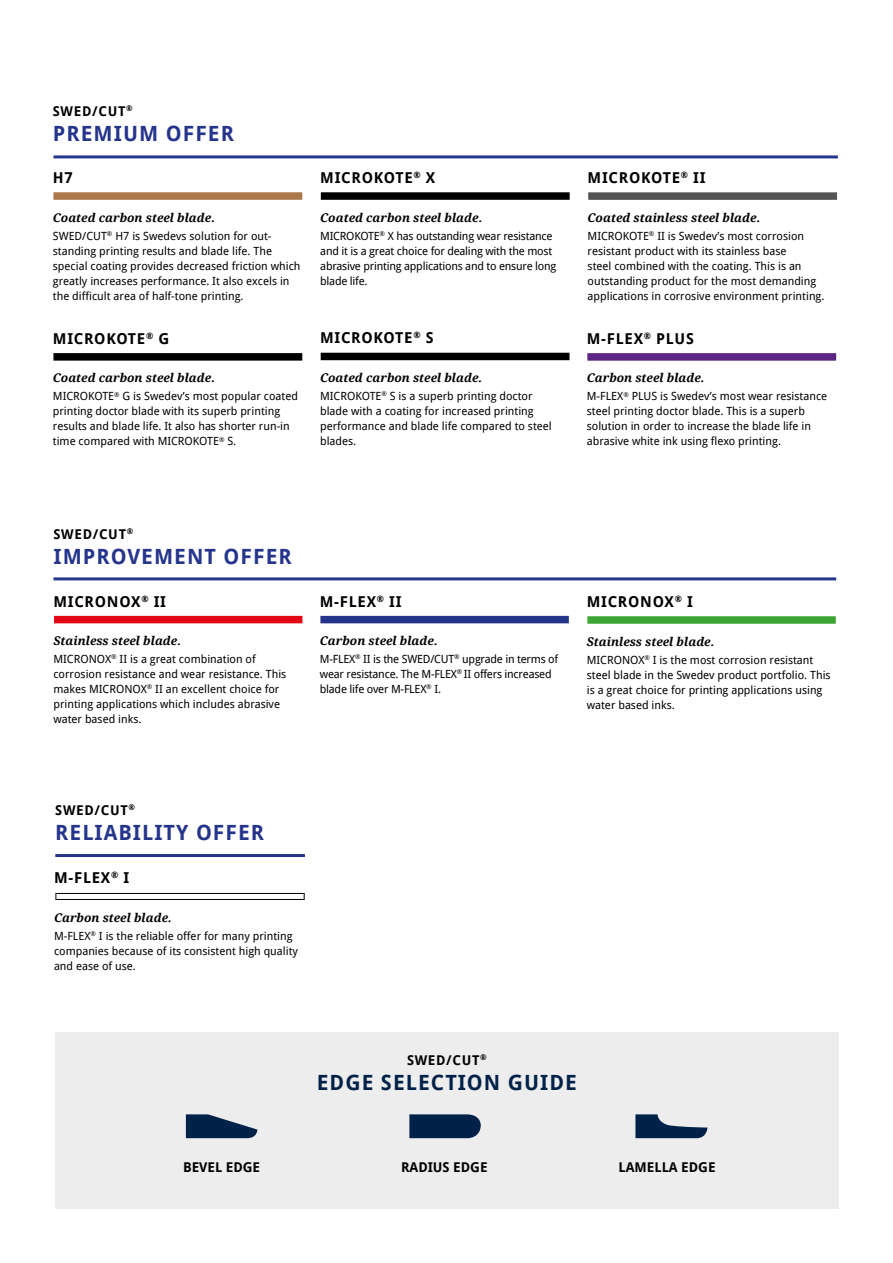
<style>
.page{position:relative;width:893px;height:1263px;background:#fff}
.page>*{position:absolute;margin:0;border:0;box-sizing:border-box;transform-origin:0 0}
.t1{font:700 21px "Droid Sans";letter-spacing:.05em;color:#26358c}
.t2{font:700 21px "Droid Sans";letter-spacing:.05em;color:#002249}
.t3{font:700 15px "Droid Sans";letter-spacing:.05em;color:#000}
.t4{font:700 13.5px "Droid Sans";color:#000}
.t5{font:italic 700 12px "Droid Serif";color:#000}
.t6{font:11.25px/15px "Droid Sans";color:#000}
.t7{font:11.25px/15px "Droid Sans";letter-spacing:-.02em;color:#000}
</style>
<div class="page">
<div style="left:321px;top:353px;width:248px;height:7px;background:#000"></div>
<div style="left:56px;top:1033px;width:783px;height:176px;background:#ededed"></div>
<svg style="left:186px;top:1114px;width:71px;height:24px"></svg>
<svg style="left:409px;top:1114px;width:72px;height:24px"></svg>
<svg style="left:635px;top:1114px;width:72px;height:24px"></svg>
<hr style="left:53px;top:155px;width:785px;height:3px;background:#26358c">
<hr style="left:53px;top:577px;width:783px;height:3px;background:#26358c">
<div style="left:53px;top:192px;width:249px;height:8px;background:#ab784b"></div>
<div style="left:321px;top:192px;width:249px;height:8px;background:#000"></div>
<div style="left:53px;top:353px;width:249px;height:8px;background:#000"></div>
<div style="left:587px;top:616px;width:249px;height:8px;background:#3fa535"></div>
<div style="left:588px;top:192px;width:249px;height:8px;background:#555454"></div>
<div style="left:54px;top:616px;width:248px;height:7px;background:#e30613"></div>
<div style="left:587px;top:353px;width:249px;height:8px;background:#5c2483"></div>
<div style="left:320px;top:616px;width:249px;height:7px;background:#26358c"></div>
<hr style="left:55px;top:854px;width:250px;height:3px;background:#26358c">
<div style="left:56px;top:893px;width:249px;height:7px;border:1px solid #000"></div>
<p class="t4" style="left:53px;top:103px;width:81px">SWED/CUT<sup>®</sup></p>
<h1 class="t1" style="left:53px;top:121px;width:183px">PREMIUM OFFER</h1>
<h2 class="t3" style="left:53px;top:169px;width:21px">H7</h2>
<p class="t5" style="left:53px;top:210px;width:164px">Coated carbon steel blade.</p>
<p class="t6" style="left:53px;top:228px;width:249px">SWED/CUT<sup>®</sup> H7 is Swedevs solution for out&shy;standing printing results and blade life. The special coating provides decreased friction which greatly increases performance. It also excels in the difficult area of half-tone printing.</p>
<h2 class="t3" style="left:53px;top:330px;width:118px">MICROKOTE<sup>®</sup> G</h2>
<p class="t5" style="left:53px;top:371px;width:164px">Coated carbon steel blade.</p>
<p class="t6" style="left:53px;top:389px;width:247px">MICROKOTE<sup>®</sup> G is Swedev’s most popular coated printing doctor blade with its superb printing results and blade life. It also has shorter run-in time compared with MICROKOTE<sup>®</sup> S.</p>
<h2 class="t3" style="left:320px;top:169px;width:116px">MICROKOTE<sup>®</sup> X</h2>
<p class="t5" style="left:320px;top:210px;width:164px">Coated carbon steel blade.</p>
<p class="t7" style="left:320px;top:228px;width:238px">MICROKOTE<sup>®</sup> X has outstanding wear resistance and it is a great choice for dealing with the most abrasive printing applications and to ensure long blade life.</p>
<h2 class="t3" style="left:320px;top:329px;width:115px">MICROKOTE<sup>®</sup> S</h2>
<p class="t5" style="left:320px;top:371px;width:164px">Coated carbon steel blade.</p>
<p class="t6" style="left:320px;top:389px;width:233px">MICROKOTE<sup>®</sup> S is a superb printing doctor blade with a coating for increased printing performance and blade life compared to steel blades.</p>
<h2 class="t3" style="left:588px;top:169px;width:119px">MICROKOTE<sup>®</sup> II</h2>
<p class="t5" style="left:588px;top:210px;width:174px">Coated stainless steel blade.</p>
<p class="t6" style="left:588px;top:228px;width:238px">MICROKOTE<sup>®</sup> II is Swedev’s most corrosion resistant product with its stainless base<br>steel combined with the coating. This is an outstanding product for the most demanding applications in corrosive environment printing.</p>
<h2 class="t3" style="left:587px;top:330px;width:109px">M-FLEX<sup>®</sup> PLUS</h2>
<p class="t5" style="left:587px;top:371px;width:119px">Carbon steel blade.</p>
<p class="t6" style="left:587px;top:389px;width:242px">M-FLEX<sup>®</sup> PLUS is Swedev’s most wear resistance steel printing doctor blade. This is a superb solution in order to increase the blade life in abrasive white ink using flexo printing.</p>
<p class="t4" style="left:53px;top:526px;width:81px">SWED/CUT<sup>®</sup></p>
<h1 class="t1" style="left:53px;top:544px;width:240px">IMPROVEMENT OFFER</h1>
<h2 class="t3" style="left:53px;top:592px;width:114px">MICRONOX<sup>®</sup> II</h2>
<p class="t5" style="left:53px;top:634px;width:129px">Stainless steel blade.</p>
<p class="t6" style="left:53px;top:652px;width:234px">MICRONOX<sup>®</sup> II is a great combination of corrosion resistance and wear resistance. This makes MICRONOX<sup>®</sup> II an excellent choice for printing applications which includes abrasive water based inks.</p>
<h2 class="t3" style="left:320px;top:592px;width:83px">M-FLEX<sup>®</sup> II</h2>
<p class="t5" style="left:320px;top:634px;width:119px">Carbon steel blade.</p>
<p class="t7" style="left:320px;top:652px;width:240px">M-FLEX<sup>®</sup> II is the SWED/CUT<sup>®</sup> upgrade in terms of wear resistance. The M-FLEX<sup>®</sup> II offers increased blade life over M-FLEX<sup>®</sup> I.</p>
<h2 class="t3" style="left:587px;top:593px;width:108px">MICRONOX<sup>®</sup> I</h2>
<p class="t5" style="left:587px;top:634px;width:129px">Stainless steel blade.</p>
<p class="t6" style="left:587px;top:652px;width:245px">MICRONOX<sup>®</sup> I is the most corrosion resistant steel blade in the Swedev product portfolio. This is a great choice for printing applications using water based inks.</p>
<p class="t4" style="left:55px;top:802px;width:81px">SWED/CUT<sup>®</sup></p>
<h1 class="t1" style="left:55px;top:821px;width:210px">RELIABILITY OFFER</h1>
<h2 class="t3" style="left:54px;top:869px;width:77px">M-FLEX<sup>®</sup> I</h2>
<p class="t5" style="left:54px;top:911px;width:119px">Carbon steel blade.</p>
<p class="t6" style="left:54px;top:929px;width:246px">M-FLEX<sup>®</sup> I is the reliable offer for many printing companies because of its consistent high quality and ease of use.</p>
<p class="t4" style="left:407px;top:1052px;width:81px">SWED/CUT<sup>®</sup></p>
<h1 class="t2" style="left:317px;top:1070px;width:262px">EDGE SELECTION GUIDE</h1>
<p class="t4" style="left:183px;top:1160px;width:79px">BEVEL EDGE</p>
<p class="t4" style="left:401px;top:1160px;width:88px">RADIUS EDGE</p>
<p class="t4" style="left:619px;top:1160px;width:98px">LAMELLA EDGE</p>
</div>
